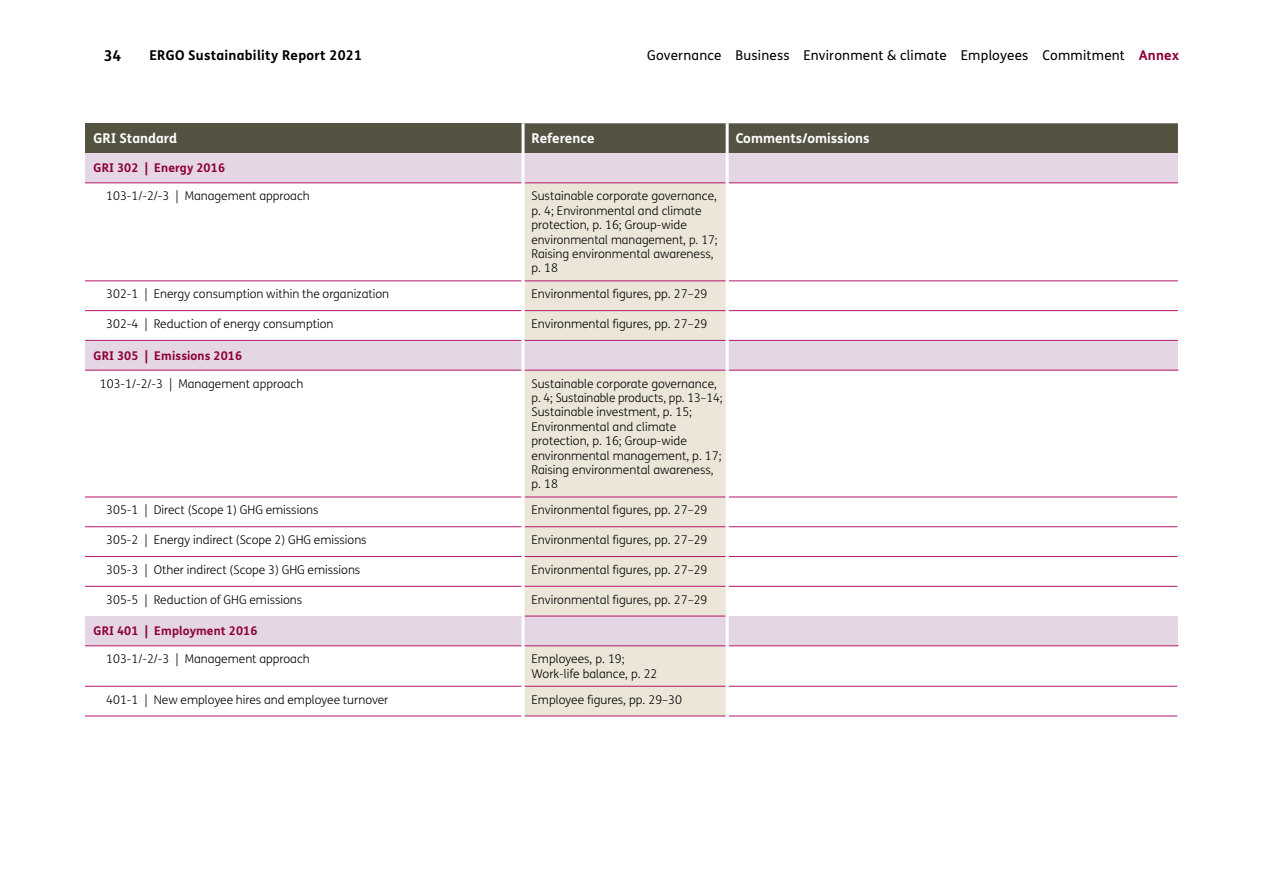
<style>
.page{position:relative;width:1263px;height:893px;background:#fff}
.page>*{position:absolute;margin:0;border:0;box-sizing:border-box;transform-origin:0 0}
.t1{font:700 15px "FS Me";color:#000}
.t2{font:13.5px "FS Me";letter-spacing:.015em;color:#000}
.t3{font:700 13.5px "FS Me";color:#fff}
.t4{font:700 13.5px "FS Me";letter-spacing:.02em;color:#000}
.t5{font:300 12px/14.4px "FS Me";color:#000}
.t6{font:700 12px "FS Me";letter-spacing:.01em;color:#8e0038}
.s1{font-weight:700;color:#8e0038}
</style>
<div class="page">
<div style="left:85px;top:123px;width:438px;height:30px;background:#545241"></div>
<div style="left:524px;top:123px;width:654px;height:30px;background:#545241"></div>
<svg style="left:85px;top:153px;width:436px;height:493px"></svg>
<svg style="left:524px;top:153px;width:654px;height:493px"></svg>
<svg style="left:524px;top:184px;width:202px;height:532px;background:#e9e2d8"></svg>
<hr style="left:1177px;top:370px;width:1px;height:127px;background:#fff">
<hr style="left:1177px;top:497px;width:1px;height:30px;background:#fff">
<svg style="left:1177px;top:527px;width:1px;height:29px"></svg>
<hr style="left:1177px;top:556px;width:1px;height:30px;background:#fff">
<hr style="left:1177px;top:586px;width:1px;height:30px;background:#fff">
<hr style="left:85px;top:183px;width:436px;height:1px;background:#b31767">
<hr style="left:85px;top:370px;width:436px;height:1px;background:#b31767">
<hr style="left:524px;top:183px;width:202px;height:1px;background:#b31767">
<hr style="left:524px;top:370px;width:202px;height:1px;background:#b31767">
<hr style="left:729px;top:183px;width:449px;height:1px;background:#b31767">
<hr style="left:729px;top:370px;width:449px;height:1px;background:#b31767">
<hr style="left:85px;top:281px;width:436px;height:1px;background:#b31767">
<hr style="left:85px;top:310px;width:436px;height:1px;background:#b31767">
<hr style="left:524px;top:281px;width:202px;height:1px;background:#b31767">
<hr style="left:524px;top:310px;width:202px;height:1px;background:#b31767">
<hr style="left:524px;top:497px;width:202px;height:1px;background:#b31767">
<hr style="left:524px;top:526px;width:202px;height:1px;background:#b31767">
<hr style="left:524px;top:556px;width:202px;height:1px;background:#b31767">
<hr style="left:524px;top:586px;width:202px;height:1px;background:#b31767">
<hr style="left:729px;top:281px;width:449px;height:1px;background:#b31767">
<hr style="left:729px;top:310px;width:449px;height:1px;background:#b31767">
<hr style="left:85px;top:340px;width:436px;height:1px;background:#b31767">
<hr style="left:524px;top:340px;width:202px;height:1px;background:#b31767">
<hr style="left:729px;top:340px;width:449px;height:1px;background:#b31767">
<hr style="left:85px;top:497px;width:436px;height:1px;background:#b31767">
<hr style="left:729px;top:497px;width:448px;height:1px;background:#b31767">
<hr style="left:85px;top:526px;width:436px;height:1px;background:#b31767">
<hr style="left:729px;top:526px;width:448px;height:1px;background:#b31767">
<hr style="left:85px;top:556px;width:436px;height:1px;background:#b31767">
<hr style="left:729px;top:556px;width:448px;height:1px;background:#b31767">
<hr style="left:85px;top:586px;width:436px;height:1px;background:#b31767">
<hr style="left:729px;top:586px;width:448px;height:1px;background:#b31767">
<hr style="left:524px;top:616px;width:202px;height:1px;background:#b31767">
<hr style="left:85px;top:646px;width:436px;height:1px;background:#b31767">
<hr style="left:524px;top:646px;width:202px;height:1px;background:#b31767">
<hr style="left:729px;top:646px;width:449px;height:1px;background:#b31767">
<hr style="left:85px;top:686px;width:436px;height:1px;background:#b31767">
<hr style="left:524px;top:686px;width:202px;height:1px;background:#b31767">
<hr style="left:729px;top:686px;width:448px;height:1px;background:#b31767">
<hr style="left:85px;top:716px;width:436px;height:1px;background:#b31767">
<hr style="left:524px;top:716px;width:202px;height:1px;background:#b31767">
<hr style="left:729px;top:716px;width:448px;height:1px;background:#b31767">
<hr style="left:726px;top:340px;width:3px;height:30px;background:#fff">
<hr style="left:726px;top:370px;width:3px;height:127px;background:#fff">
<hr style="left:726px;top:616px;width:3px;height:30px;background:#fff">
<hr style="left:521px;top:123px;width:3px;height:30px;background:#fff">
<hr style="left:726px;top:123px;width:3px;height:30px;background:#fff">
<hr style="left:726px;top:153px;width:3px;height:30px;background:#fff">
<hr style="left:726px;top:183px;width:3px;height:98px;background:#fff">
<hr style="left:726px;top:281px;width:3px;height:30px;background:#fff">
<hr style="left:726px;top:311px;width:3px;height:29px;background:#fff">
<hr style="left:726px;top:497px;width:3px;height:30px;background:#fff">
<hr style="left:726px;top:527px;width:3px;height:29px;background:#fff">
<hr style="left:726px;top:556px;width:3px;height:30px;background:#fff">
<hr style="left:726px;top:586px;width:3px;height:30px;background:#fff">
<p class="t1" style="left:104px;top:44px;width:19px">34</p>
<p class="t4" style="left:149px;top:44px;width:214px">ERGO Sustainability Report 2021</p>
<p class="t2" style="left:647px;top:45px;width:533px">Governance Business Environment &amp; climate Employees Commitment <span class="s1">Annex</span></p>
<p class="t3" style="left:94px;top:128px;width:85px">GRI Standard</p>
<p class="t3" style="left:531px;top:128px;width:65px">Reference</p>
<p class="t3" style="left:736px;top:128px;width:135px">Comments/omissions</p>
<p class="t6" style="left:94px;top:159px;width:133px">GRI 302 | Energy 2016</p>
<p class="t5" style="left:106px;top:189px;width:205px">103-1/-2/-3 | Management approach</p>
<p class="t5" style="left:531px;top:189px;width:188px">Sustainable corporate governance, p. 4; Environmental and climate protection, p. 16; Group-wide environmental management, p. 17;<br>Raising environmental awareness, p. 18</p>
<p class="t5" style="left:106px;top:287px;width:284px">302-1 | Energy consumption within the organization</p>
<p class="t5" style="left:531px;top:287px;width:177px">Environmental figures, pp. 27–29</p>
<p class="t5" style="left:106px;top:316px;width:229px">302-4 | Reduction of energy consumption</p>
<p class="t5" style="left:531px;top:316px;width:177px">Environmental figures, pp. 27–29</p>
<p class="t6" style="left:94px;top:346px;width:150px">GRI 305 | Emissions 2016</p>
<p class="t5" style="left:100px;top:376px;width:205px">103-1/-2/-3 | Management approach</p>
<p class="t5" style="left:531px;top:376px;width:192px">Sustainable corporate governance, p. 4; Sustainable products, pp. 13–14;<br>Sustainable investment, p. 15;<br>Environmental and climate protection, p. 16; Group-wide environmental management, p. 17;<br>Raising environmental awareness, p. 18</p>
<p class="t5" style="left:106px;top:503px;width:214px">305-1 | Direct (Scope 1) GHG emissions</p>
<p class="t5" style="left:531px;top:503px;width:177px">Environmental figures, pp. 27–29</p>
<p class="t5" style="left:106px;top:532px;width:262px">305-2 | Energy indirect (Scope 2) GHG emissions</p>
<p class="t5" style="left:531px;top:532px;width:177px">Environmental figures, pp. 27–29</p>
<p class="t5" style="left:106px;top:562px;width:256px">305-3 | Other indirect (Scope 3) GHG emissions</p>
<p class="t5" style="left:531px;top:562px;width:177px">Environmental figures, pp. 27–29</p>
<p class="t5" style="left:106px;top:592px;width:197px">305-5 | Reduction of GHG emissions</p>
<p class="t5" style="left:531px;top:592px;width:177px">Environmental figures, pp. 27–29</p>
<p class="t6" style="left:94px;top:622px;width:165px">GRI 401 | Employment 2016</p>
<p class="t5" style="left:106px;top:652px;width:205px">103-1/-2/-3 | Management approach</p>
<p class="t5" style="left:531px;top:652px;width:127px">Employees, p. 19;<br>Work-life balance, p. 22</p>
<p class="t5" style="left:106px;top:692px;width:284px">401-1 | New employee hires and employee turnover</p>
<p class="t5" style="left:531px;top:692px;width:152px">Employee figures, pp. 29–30</p>
</div>
